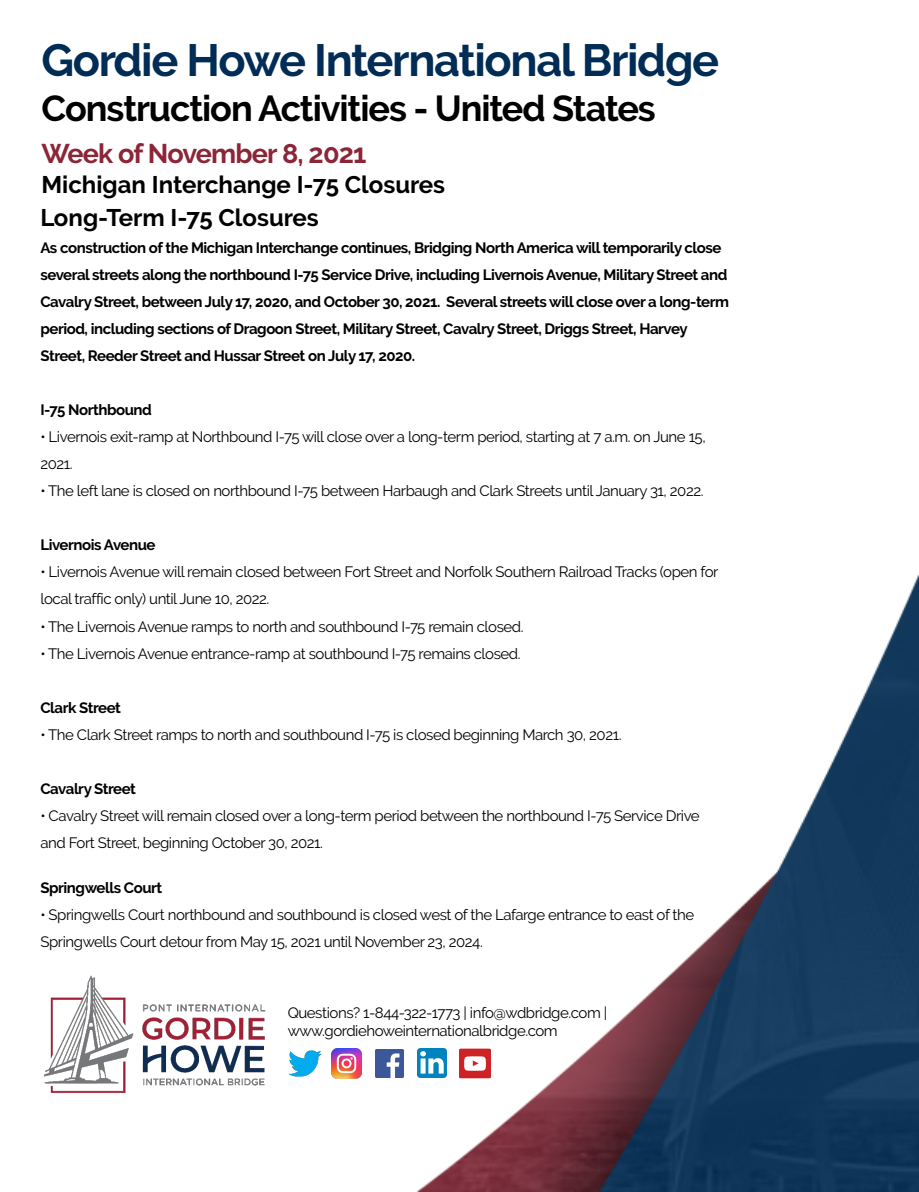
<style>
.page{position:relative;width:919px;height:1192px;background:#fff}
.page>*{position:absolute;margin:0;border:0;box-sizing:border-box;transform-origin:0 0}
.t1{font:700 45px "Raleway";letter-spacing:-.03em;color:#002c55}
.t2{font:700 36px "Raleway";letter-spacing:-.03em;color:#000}
.t3{font:700 27px "Raleway";letter-spacing:-.03em;color:#8b2638}
.t4{font:700 24px/33.3px "Raleway";color:#000}
.t5{font:15px/27px "Raleway";letter-spacing:-.03em;color:#000}
.t6{font:700 15px/27px "Raleway";letter-spacing:-.03em;color:#000}
</style>
<div class="page">
<img style="left:334px;top:575px;width:584px;height:616px">
<img style="left:288px;top:1050px;width:34px;height:27px">
<img style="left:375px;top:1049px;width:28px;height:28px">
<img style="left:417px;top:1048px;width:29px;height:29px">
<img style="left:459px;top:1047px;width:32px;height:32px">
<img style="left:331px;top:1048px;width:30px;height:30px">
<img style="left:43px;top:975px;width:223px;height:118px">
<h1 class="t1" style="left:41px;top:35px;width:679px">Gordie Howe International Bridge</h1>
<h2 class="t2" style="left:41px;top:88px;width:615px">Construction Activities - United States</h2>
<h3 class="t3" style="left:41px;top:138px;width:326px">Week of November 8, 2021</h3>
<h3 class="t4" style="left:40px;top:168px;width:406px">Michigan Interchange I-75 Closures<br>Long-Term I-75 Closures</h3>
<p class="t6" style="left:40px;top:234px;width:690px">As construction of the Michigan Interchange continues, Bridging North America will temporarily close several streets along the northbound I-75 Service Drive, including Livernois Avenue, Military Street and Cavalry Street, between July 17, 2020, and October 30, 2021. Several streets will close over a long-term period, including sections of Dragoon Street, Military Street, Cavalry Street, Driggs Street, Harvey Street, Reeder Street and Hussar Street on July 17, 2020.</p>
<p class="t6" style="left:40px;top:396px;width:113px">I-75 Northbound</p>
<p class="t5" style="left:40px;top:423px;width:666px">• Livernois exit-ramp at Northbound I-75 will close over a long-term period, starting at 7 a.m. on June 15,<br>2021.</p>
<p class="t5" style="left:40px;top:477px;width:664px">• The left lane is closed on northbound I-75 between Harbaugh and Clark Streets until January 31, 2022.</p>
<p class="t6" style="left:40px;top:531px;width:117px">Livernois Avenue</p>
<p class="t5" style="left:40px;top:558px;width:679px">• Livernois Avenue will remain closed between Fort Street and Norfolk Southern Railroad Tracks (open for local traffic only) until June 10, 2022.</p>
<p class="t5" style="left:40px;top:612px;width:484px">• The Livernois Avenue ramps to north and southbound I-75 remain closed.</p>
<p class="t5" style="left:40px;top:639px;width:481px">• The Livernois Avenue entrance-ramp at southbound I-75 remains closed.</p>
<p class="t6" style="left:40px;top:693px;width:82px">Clark Street</p>
<p class="t5" style="left:40px;top:720px;width:582px">• The Clark Street ramps to north and southbound I-75 is closed beginning March 30, 2021.</p>
<p class="t6" style="left:40px;top:774px;width:97px">Cavalry Street</p>
<p class="t5" style="left:40px;top:801px;width:660px">• Cavalry Street will remain closed over a long-term period between the northbound I-75 Service Drive and Fort Street, beginning October 30, 2021.</p>
<p class="t6" style="left:40px;top:873px;width:123px">Springwells Court</p>
<p class="t5" style="left:40px;top:900px;width:655px">• Springwells Court northbound and southbound is closed west of the Lafarge entrance to east of the<br>Springwells Court detour from May 15, 2021 until November 23, 2024.</p>
<p class="t5" style="left:287px;top:1003px;width:321px;line-height:18px">Questions? 1-844-322-1773 | info@wdbridge.com | www.gordiehoweinternationalbridge.com</p>
</div>
